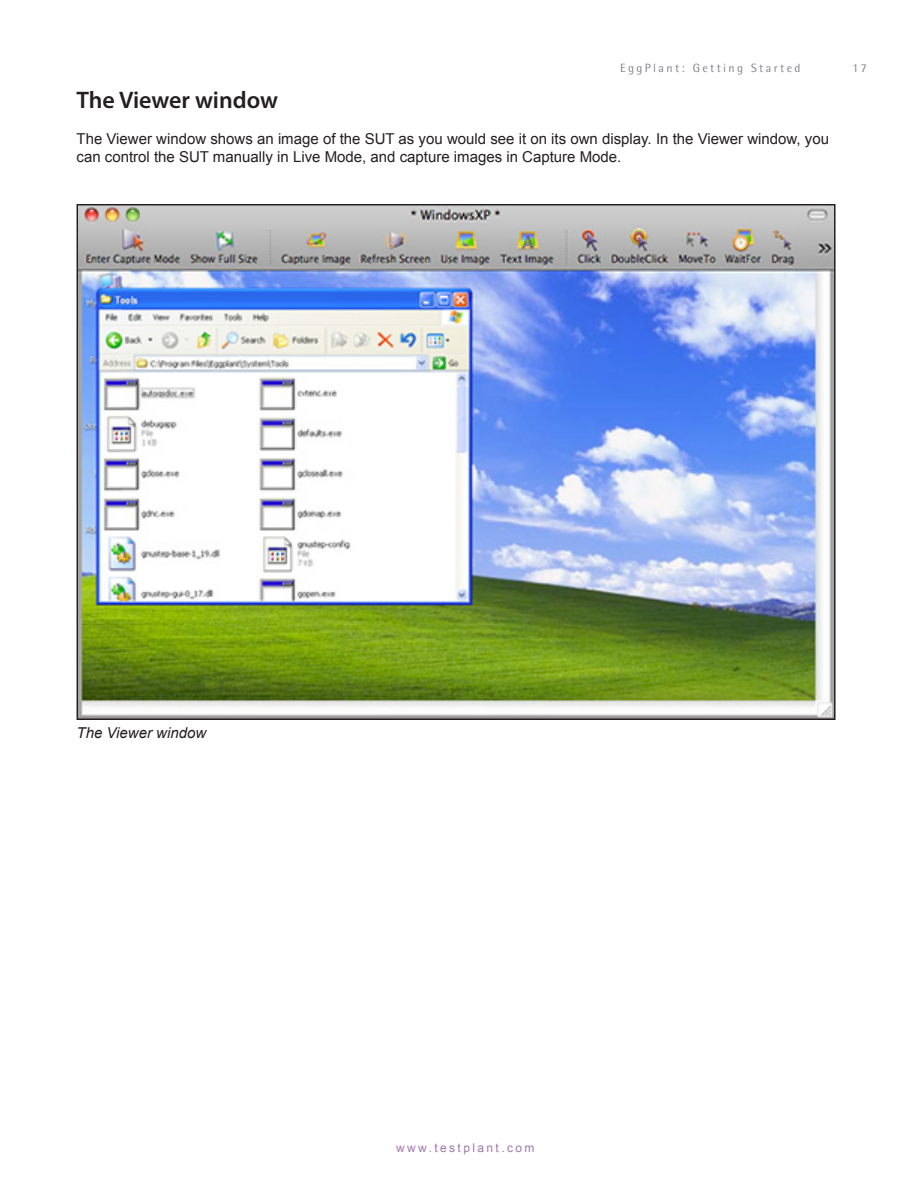
<style>
.page{position:relative;width:918px;height:1188px;background:#fff}
.page>*{position:absolute;margin:0;border:0;box-sizing:border-box;transform-origin:0 0}
.t1{font:600 24px "Myriad Pro";color:#231f20}
.t2{font:15px/18px "Arial";color:#231f20}
.t3{font:italic 15px "Arial";color:#231f20}
.t4{font:12px "Rotis Semi Sans";letter-spacing:.2em;color:#808285}
.t5{font:12px "Arial";letter-spacing:.2em;color:#9e7aa9}
</style>
<div class="page">
<img style="left:80px;top:207px;width:753px;height:510px">
<p class="t4" style="left:620px;top:61px;width:182px">EggPlant: Getting Started</p>
<p class="t4" style="left:853px;top:61px;width:16px">17</p>
<h1 class="t1" style="left:77px;top:85px;width:203px">The Viewer window</h1>
<p class="t2" style="left:77px;top:130px;width:754px">The Viewer window shows an image of the SUT as you would see it on its own display. In the Viewer window, you can control the SUT manually in Live Mode, and capture images in Capture Mode.</p>
<p class="t3" style="left:77px;top:723px;width:131px">The Viewer window</p>
<p class="t5" style="left:396px;top:1140px;width:140px">www.testplant.com</p>
</div>
